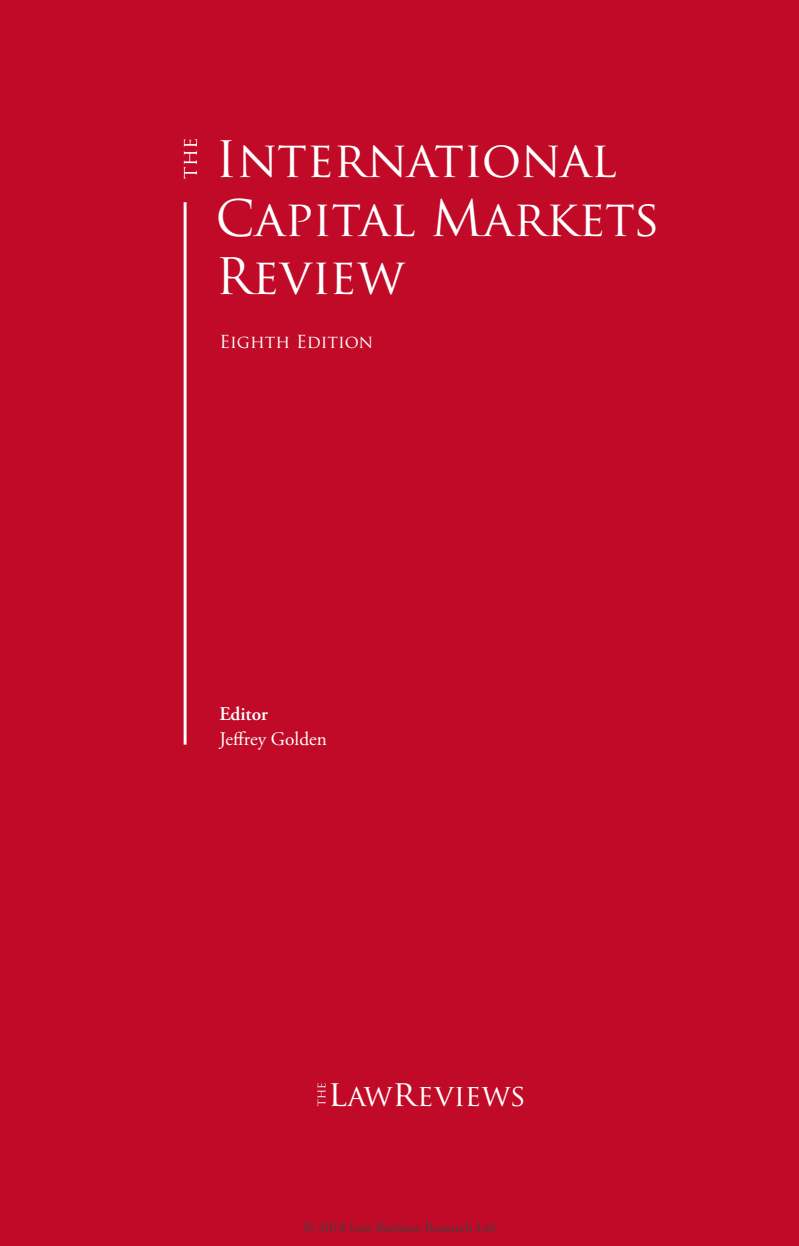
<style>
.page{position:relative;width:799px;height:1246px;background:#fff}
.page>*{position:absolute;margin:0;border:0;box-sizing:border-box;transform-origin:0 0}
.t1{font:49px/58.8px "Trajan Pro";letter-spacing:-.005em;color:#fff}
.t2{font:29.75px "Trajan Pro";color:#fff}
.t3{font:19.25px "Adobe Garamond Pro";color:#fff}
.t4{font:600 19.25px "Adobe Garamond Pro";color:#fff}
.t5{font:17.5px "Trajan Pro";color:#fff}
.t6{font:14px "Adobe Garamond Pro";color:#404040}
.s1{font-size:35.7px}
</style>
<div class="page">
<div style="left:0;top:0;width:799px;height:1245px;background:#c10a27"></div>
<svg style="left:184px;top:139px;width:13px;height:40px"></svg>
<hr style="left:184px;top:202px;width:2px;height:542px;background:#fff">
<svg style="left:317px;top:1083px;width:8px;height:22px"></svg>
<p class="t1" style="left:215px;top:129px;width:446px">International<br>Capital Markets<br>Review</p>
<p class="t5" style="left:219px;top:331px;width:155px">Eighth Edition</p>
<p class="t4" style="left:219px;top:702px;width:50px">Editor</p>
<p class="t3" style="left:219px;top:726px;width:109px">Jeffrey Golden</p>
<p class="t2" style="left:328px;top:1076px;width:199px"><span class="s1">l</span>aw<span class="s1">r</span>eviews</p>
<p class="t6" style="left:303px;top:1219px;width:193px">© 2018 Law Business Research Ltd</p>
</div>
